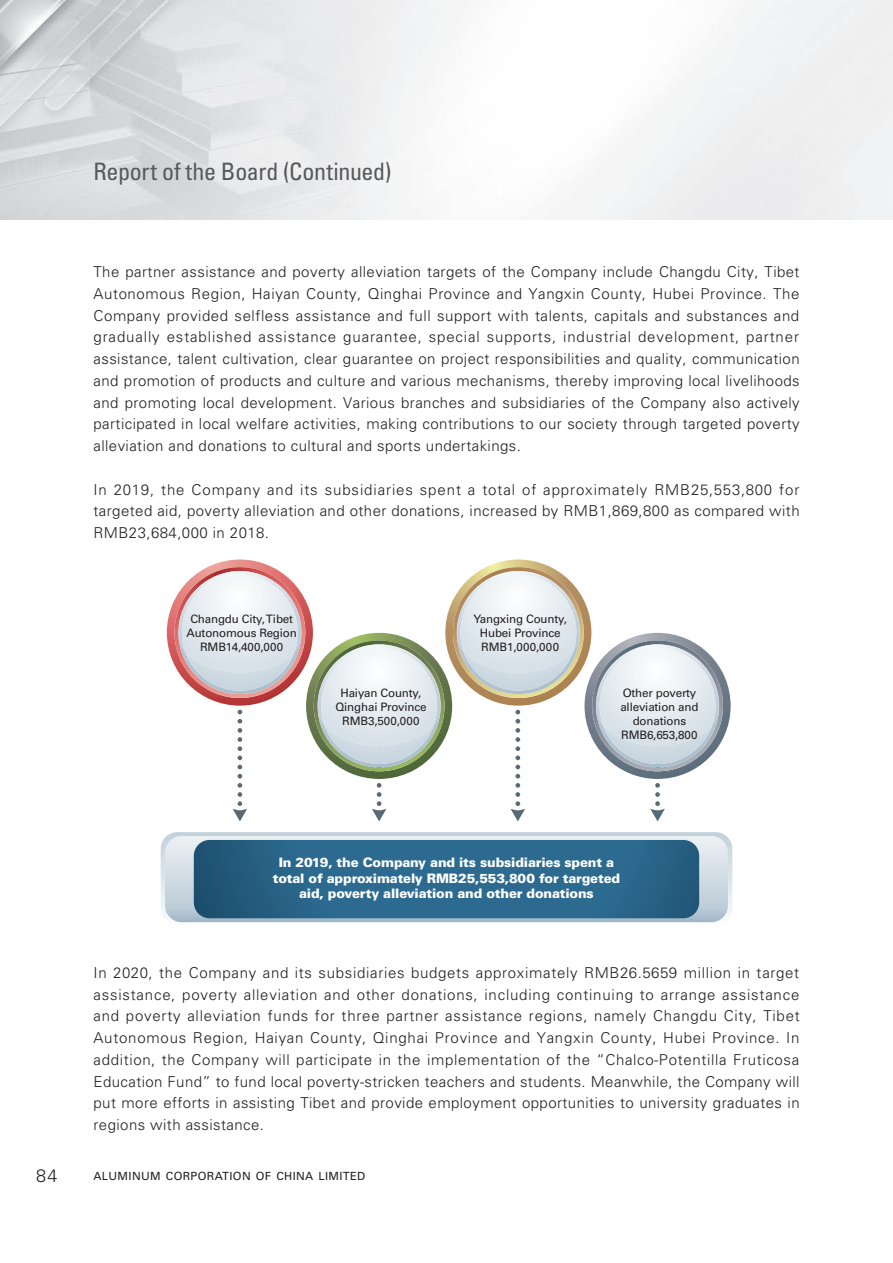
<style>
.page{position:relative;width:893px;height:1263px;background:#fff}
.page>*{position:absolute;margin:0;border:0;box-sizing:border-box;transform-origin:0 0}
.t1{font:condensed 24px "Univers LT Std";letter-spacing:-.01em;color:#57585a}
.t2{font:300 18px "Univers LT Std";color:#231f20}
.t3{font:300 15px/21.8px "Univers LT Std";letter-spacing:.03em;color:#231f20;text-align:justify}
.t4{font:900 13.05px/15.6px "Univers LT Std";letter-spacing:-.015em;color:#fff;text-align:center}
.t5{font:11.55px/14px "Univers LT Std";letter-spacing:-.015em;color:#231f20;text-align:center}
.t6{font:11.25px "Univers LT Std";letter-spacing:.03em;color:#231f20}
</style>
<div class="page">
<img style="left:0;top:0;width:893px;height:219px">
<svg style="left:161px;top:832px;width:571px;height:91px;background:#d2dce4"></svg>
<svg style="left:165px;top:836px;width:563px;height:86px;background:#c8d6df"></svg>
<svg style="left:194px;top:840px;width:505px;height:78px;background:#2a668a"></svg>
<svg style="left:167px;top:559px;width:564px;height:262px"></svg>
<h1 class="t1" style="left:94px;top:157px;width:299px">Report of the Board (Continued)</h1>
<p class="t3" style="left:94px;top:261px;width:708px">The partner assistance and poverty alleviation targets of the Company include Changdu City, Tibet Autonomous Region, Haiyan County, Qinghai Province and Yangxin County, Hubei Province. The Company provided selfless assistance and full support with talents, capitals and substances and gradually established assistance guarantee, special supports, industrial development, partner assistance, talent cultivation, clear guarantee on project responsibilities and quality, communication and promotion of products and culture and various mechanisms, thereby improving local livelihoods and promoting local development. Various branches and subsidiaries of the Company also actively participated in local welfare activities, making contributions to our society through targeted poverty alleviation and donations to cultural and sports undertakings.</p>
<p class="t3" style="left:94px;top:478px;width:708px">In 2019, the Company and its subsidiaries spent a total of approximately RMB25,553,800 for targeted aid, poverty alleviation and other donations, increased by RMB1,869,800 as compared with RMB23,684,000 in 2018.</p>
<p class="t5" style="left:187px;top:612px;width:112px">Changdu City,Tibet<br>Autonomous Region<br>RMB14,400,000</p>
<p class="t5" style="left:473px;top:612px;width:95px">Yangxing County,<br>Hubei Province<br>RMB1,000,000</p>
<p class="t5" style="left:335px;top:686px;width:93px">Haiyan County,<br>Qinghai Province<br>RMB3,500,000</p>
<p class="t5" style="left:620px;top:686px;width:80px">Other poverty alleviation and donations<br>RMB6,653,800</p>
<p class="t4" style="left:273px;top:854px;width:349px">In 2019, the Company and its subsidiaries spent a total of approximately RMB25,553,800 for targeted aid, poverty alleviation and other donations</p>
<p class="t3" style="left:94px;top:962px;width:708px">In 2020, the Company and its subsidiaries budgets approximately RMB26.5659 million in target assistance, poverty alleviation and other donations, including continuing to arrange assistance and poverty alleviation funds for three partner assistance regions, namely Changdu City, Tibet Autonomous Region, Haiyan County, Qinghai Province and Yangxin County, Hubei Province. In addition, the Company will participate in the implementation of the “Chalco-Potentilla Fruticosa Education Fund” to fund local poverty-stricken teachers and students. Meanwhile, the Company will put more efforts in assisting Tibet and provide employment opportunities to university graduates in regions with assistance.</p>
<p class="t2" style="left:36px;top:1165px;width:23px">84</p>
<p class="t6" style="left:94px;top:1169px;width:273px">ALUMINUM CORPORATION OF CHINA LIMITED</p>
</div>
